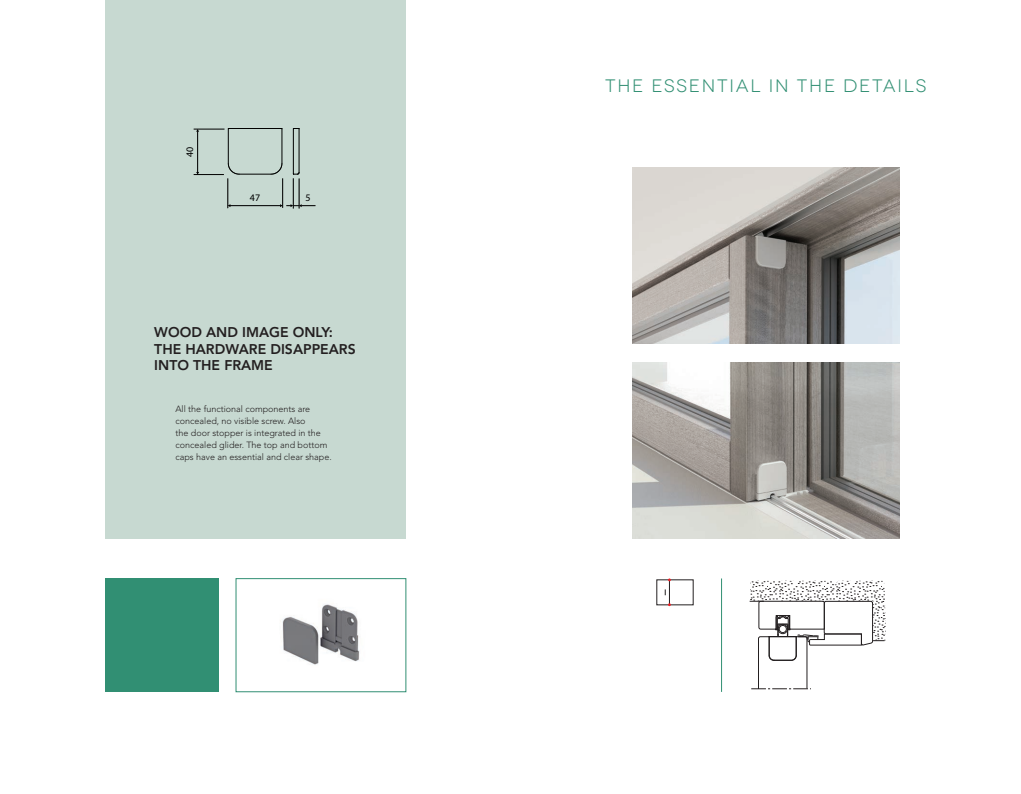
<style>
.page{position:relative;width:1021px;height:794px;background:#fff}
.page>*{position:absolute;margin:0;border:0;box-sizing:border-box;transform-origin:0 0}
.t1{font:18px "Novecentowide";letter-spacing:.1em;color:#318f73}
.t2{font:800 14px/16.8px "Avenir";color:#231f20}
.t3{font:10px "Myriad Pro";color:#000}
.t4{font:300 9px/12px "Avenir";color:#231f20}
</style>
<div class="page">
<img style="left:632px;top:167px;width:267px;height:176px">
<svg style="left:749px;top:581px;width:137px;height:108px"></svg>
<img style="left:632px;top:363px;width:267px;height:176px">
<svg style="left:665px;top:578px;width:6px;height:28px"></svg>
<hr style="left:721px;top:578px;width:1px;height:114px;background:#318f73">
<div style="left:105px;top:0;width:300px;height:539px;background:#c7d9d1"></div>
<img style="left:280px;top:604px;width:80px;height:61px">
<div style="left:236px;top:578px;width:170px;height:114px;border:1px solid #318f73"></div>
<hr style="left:228px;top:178px;width:1px;height:30px;background:#000">
<hr style="left:282px;top:178px;width:1px;height:30px;background:#000">
<hr style="left:230px;top:205px;width:50px;height:1px;background:#000">
<hr style="left:194px;top:174px;width:30px;height:1px;background:#000">
<hr style="left:194px;top:129px;width:30px;height:1px;background:#000">
<hr style="left:197px;top:131px;width:1px;height:41px;background:#000">
<hr style="left:293px;top:178px;width:1px;height:30px;background:#000">
<hr style="left:299px;top:178px;width:1px;height:30px;background:#000">
<svg style="left:280px;top:204px;width:35px;height:3px"></svg>
<hr style="left:228px;top:129px;width:1px;height:34px;background:#000100">
<svg style="left:228px;top:163px;width:11px;height:12px"></svg>
<hr style="left:239px;top:174px;width:32px;height:1px;background:#000100">
<svg style="left:271px;top:163px;width:11px;height:12px"></svg>
<hr style="left:230px;top:128px;width:50px;height:1px;background:#000100">
<hr style="left:281px;top:129px;width:1px;height:34px;background:#000100">
<hr style="left:293px;top:129px;width:1px;height:45px;background:#000100">
<svg style="left:293px;top:172px;width:7px;height:3px"></svg>
<hr style="left:299px;top:129px;width:1px;height:43px;background:#000100">
<div style="left:105px;top:578px;width:113px;height:114px;background:#318f73"></div>
<p class="t3" style="left:184px;top:157px;width:12px;rotate:-90deg">40</p>
<p class="t3" style="left:250px;top:192px;width:12px">47</p>
<p class="t3" style="left:305px;top:192px;width:7px">5</p>
<p class="t2" style="left:154px;top:323px;width:180px">WOOD AND IMAGE ONLY:</p>
<p class="t2" style="left:154px;top:340px;width:203px">THE HARDWARE DISAPPEARS<br>INTO THE FRAME</p>
<p class="t4" style="left:175px;top:403px;width:158px">All the functional components are concealed, no visible screw. Also<br>the door stopper is integrated in the concealed glider. The top and bottom caps have an essential and clear shape.</p>
<p class="t1" style="left:605px;top:75px;width:323px">THE ESSENTIAL IN THE DETAILS</p>
</div>
